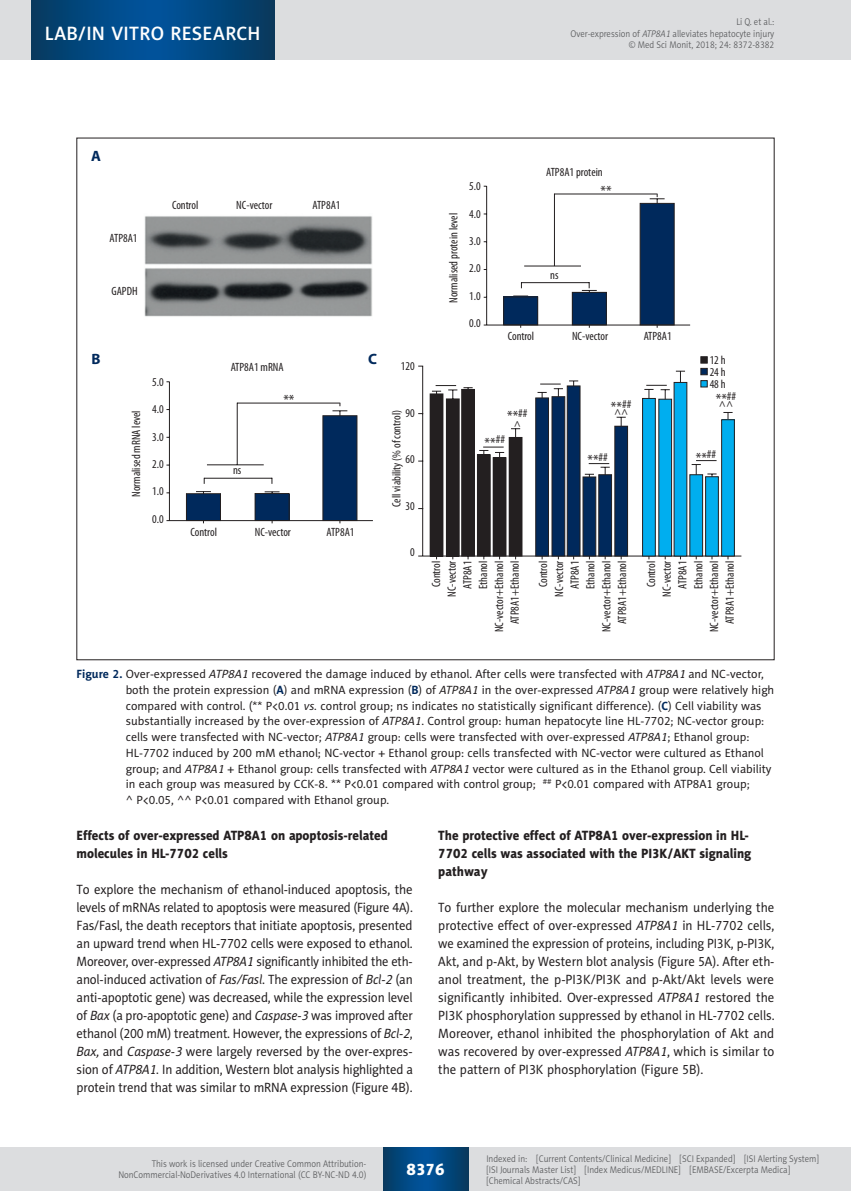
<style>
.page{position:relative;width:851px;height:1191px;background:#fff}
.page>*{position:absolute;margin:0;border:0;box-sizing:border-box;transform-origin:0 0}
.t1{font:19.5px "Naomi Sans EFN Medium";letter-spacing:.015em;color:#fff}
.t2{font:16.5px "Naomi Sans EFN Heavy";color:#fff}
.t3{font:condensed 15px "Myriad Pro";color:#231f20}
.t4{font:700 15px "Myriad Pro";color:#00295c}
.MSM_Body{font:13.5px/18px "Naomi Sans EFN";letter-spacing:-.005em;color:#231f20;text-align:justify;scale:.95 1}
.MSM_Headline_2{font:13.5px/18px "Naomi Sans EFN Heavy";color:#231f20;scale:.95 1}
.MSM_Rycina_tytul{font:12px/15.8px "Naomi Sans EFN";color:#231f20}
.t5{font:condensed 12px/15.8px "Myriad Pro";color:#231f20;text-align:right}
.t6{font:9.75px/11.2px "Naomi Sans EFN Light";color:#57585a;text-align:right;scale:.9 1}
.s1{font-style:italic}
.s2{font-weight:700;color:#00295c}
</style>
<div class="page">
<img style="left:144px;top:216px;width:229px;height:101px">
<hr style="left:422px;top:366px;width:1px;height:190px;background:#231f20">
<hr style="left:418px;top:555px;width:323px;height:1px;background:#231f20">
<div style="left:700px;top:356px;width:7px;height:7px;background:#231f20;border:1px solid #231f20"></div>
<svg style="left:700px;top:368px;width:7px;height:2px"></svg>
<div style="left:639px;top:203px;width:35px;height:122px;background:#00295c;border:1px solid #231f20"></div>
<hr style="left:486px;top:186px;width:1px;height:139px;background:#231f20">
<hr style="left:483px;top:325px;width:207px;height:1px;background:#231f20">
<svg style="left:503px;top:193px;width:162px;height:135px"></svg>
<hr style="left:524px;top:266px;width:57px;height:1px;background:#231f20">
<hr style="left:554px;top:194px;width:1px;height:72px;background:#231f20">
<hr style="left:554px;top:194px;width:103px;height:1px;background:#231f20">
<div style="left:322px;top:415px;width:35px;height:106px;background:#00295c;border:1px solid #231f20"></div>
<hr style="left:169px;top:382px;width:1px;height:138px;background:#231f20">
<hr style="left:166px;top:520px;width:207px;height:1px;background:#231f20">
<svg style="left:186px;top:402px;width:162px;height:122px"></svg>
<hr style="left:207px;top:464px;width:57px;height:1px;background:#231f20">
<hr style="left:237px;top:403px;width:1px;height:62px;background:#231f20">
<hr style="left:237px;top:403px;width:103px;height:1px;background:#231f20">
<svg style="left:429px;top:370px;width:300px;height:190px"></svg>
<svg style="left:435px;top:383px;width:300px;height:174px"></svg>
<div style="left:0;top:1148px;width:850px;height:43px;background:#dcdddf"></div>
<svg style="left:383px;top:1147px;width:85px;height:43px;background:#02477e"></svg>
<div style="left:0;top:0;width:850px;height:60px;background:#dcdddf"></div>
<hr style="left:850px;top:0;width:1px;height:60px;background:#dcdddf">
<svg style="left:32px;top:0;width:242px;height:60px;background:#02477f"></svg>
<h1 class="t1" style="left:45px;top:22px;width:217px">LAB/IN VITRO RESEARCH</h1>
<p class="t6" style="left:570px;top:16px;width:228px">Li Q. et al.:<br>Over-expression of <span class="s1">ATP8A1</span> alleviates hepatocyte injury © Med Sci Monit, 2018; 24: 8372-8382</p>
<p class="t4" style="left:91px;top:147px;width:11px">A</p>
<p class="t5" style="left:110px;top:230px;width:29px">ATP8A1</p>
<p class="t5" style="left:111px;top:283px;width:28px">GAPDH</p>
<p class="t5" style="left:172px;top:198px;width:28px">Control</p>
<p class="t5" style="left:236px;top:198px;width:38px">NC-vector</p>
<p class="t5" style="left:312px;top:198px;width:29px">ATP8A1</p>
<p class="t4" style="left:91px;top:349px;width:11px">B</p>
<p class="t4" style="left:368px;top:349px;width:10px">C</p>
<p class="t5" style="left:231px;top:359px;width:55px">ATP8A1 mRNA</p>
<p class="t5" style="left:129px;top:497px;width:88px;rotate:-90deg">Normalised mRNA level</p>
<p class="t5" style="left:152px;top:374px;width:13px">5.0</p>
<p class="t5" style="left:152px;top:401px;width:13px">4.0</p>
<p class="t5" style="left:152px;top:429px;width:13px">3.0</p>
<p class="t5" style="left:152px;top:456px;width:13px">2.0</p>
<p class="t5" style="left:152px;top:484px;width:13px">1.0</p>
<p class="t5" style="left:152px;top:511px;width:13px">0.0</p>
<p class="t5" style="left:233px;top:463px;width:10px">ns</p>
<p class="t3" style="left:283px;top:392px;width:13px">**</p>
<p class="t5" style="left:190px;top:524px;width:28px">Control</p>
<p class="t5" style="left:255px;top:524px;width:38px">NC-vector</p>
<p class="t5" style="left:326px;top:524px;width:29px">ATP8A1</p>
<p class="t5" style="left:401px;top:358px;width:15px">120</p>
<p class="t5" style="left:405px;top:405px;width:11px">90</p>
<p class="t5" style="left:405px;top:451px;width:11px">60</p>
<p class="t5" style="left:405px;top:498px;width:11px">30</p>
<p class="t5" style="left:410px;top:544px;width:6px">0</p>
<p class="t5" style="left:389px;top:507px;width:99px;rotate:-90deg">Cell viability (% of control)</p>
<p class="t5" style="left:446px;top:303px;width:91px;rotate:-90deg">Normalised protein level</p>
<p class="t5" style="left:469px;top:179px;width:13px">5.0</p>
<p class="t5" style="left:469px;top:206px;width:13px">4.0</p>
<p class="t5" style="left:469px;top:233px;width:13px">3.0</p>
<p class="t5" style="left:469px;top:261px;width:13px">2.0</p>
<p class="t5" style="left:469px;top:288px;width:13px">1.0</p>
<p class="t5" style="left:469px;top:315px;width:13px">0.0</p>
<p class="t5" style="left:507px;top:328px;width:28px">Control</p>
<p class="t3" style="left:507px;top:408px;width:22px">**<sup>##</sup></p>
<p class="t5" style="left:513px;top:417px;width:9px">^</p>
<p class="t3" style="left:484px;top:434px;width:22px">**<sup>##</sup></p>
<p class="t5" style="left:546px;top:164px;width:58px">ATP8A1 protein</p>
<p class="t3" style="left:600px;top:183px;width:13px">**</p>
<p class="t5" style="left:550px;top:267px;width:10px">ns</p>
<p class="t5" style="left:572px;top:328px;width:38px">NC-vector</p>
<p class="t5" style="left:643px;top:328px;width:29px">ATP8A1</p>
<p class="t3" style="left:611px;top:399px;width:22px">**<sup>##</sup></p>
<p class="t5" style="left:614px;top:405px;width:16px">^^</p>
<p class="t5" style="left:709px;top:354px;width:17px;line-height:12px;text-align:justify">12 h 24 h 48 h</p>
<p class="t3" style="left:715px;top:391px;width:22px">**<sup>##</sup></p>
<p class="t5" style="left:718px;top:397px;width:16px">^^</p>
<p class="t3" style="left:587px;top:452px;width:22px">**<sup>##</sup></p>
<p class="t3" style="left:695px;top:449px;width:22px">**<sup>##</sup></p>
<p class="t5" style="left:428px;top:632px;width:73px;rotate:-90deg">Control<br>NC-vector<br>ATP8A1<br>Ethanol<br>NC-vector+Ethanol<br>ATP8A1+Ethanol</p>
<p class="t5" style="left:535px;top:632px;width:73px;rotate:-90deg">Control<br>NC-vector<br>ATP8A1<br>Ethanol<br>NC-vector+Ethanol<br>ATP8A1+Ethanol</p>
<p class="t5" style="left:643px;top:632px;width:73px;rotate:-90deg">Control<br>NC-vector<br>ATP8A1<br>Ethanol<br>NC-vector+Ethanol<br>ATP8A1+Ethanol</p>
<p class="MSM_Rycina_tytul" style="left:126px;top:666px;width:649px;text-indent:-49px"><span class="s2">Figure 2.</span> Over-expressed <span class="s1">ATP8A1</span> recovered the damage induced by ethanol. After cells were transfected with <span class="s1">ATP8A1</span> and NC-vector, both the protein expression (<span class="s2">A</span>) and mRNA expression (<span class="s2">B</span>) of <span class="s1">ATP8A1</span> in the over-expressed <span class="s1">ATP8A1</span> group were relatively high compared with control. (** P&lt;0.01 <span class="s1">vs.</span> control group; ns indicates no statistically significant difference). (<span class="s2">C</span>) Cell viability was substantially increased by the over-expression of <span class="s1">ATP8A1</span>. Control group: human hepatocyte line HL-7702; NC-vector group: cells were transfected with NC-vector; <span class="s1">ATP8A1</span> group: cells were transfected with over-expressed <span class="s1">ATP8A1</span>; Ethanol group:<br>HL-7702 induced by 200 mM ethanol; NC-vector + Ethanol group: cells transfected with NC-vector were cultured as Ethanol group; and <span class="s1">ATP8A1</span> + Ethanol group: cells transfected with <span class="s1">ATP8A1</span> vector were cultured as in the Ethanol group. Cell viability in each group was measured by CCK-8. ** P&lt;0.01 compared with control group; <sup>##</sup> P&lt;0.01 compared with ATP8A1 group;<br>^ P&lt;0.05, ^^ P&lt;0.01 compared with Ethanol group.</p>
<p class="MSM_Headline_2" style="left:77px;top:826px;width:329px">Effects of over-expressed ATP8A1 on apoptosis-related molecules in HL-7702 cells</p>
<p class="MSM_Body" style="left:77px;top:880px;width:355px">To explore the mechanism of ethanol-induced apoptosis, the levels of mRNAs related to apoptosis were measured (Figure 4A).<br>Fas/Fasl, the death receptors that initiate apoptosis, presented an upward trend when HL-7702 cells were exposed to ethanol.<br>Moreover, over-expressed <span class="s1">ATP8A1</span> significantly inhibited the eth&shy;anol-induced activation of <span class="s1">Fas/Fasl</span>. The expression of <span class="s1">Bcl-2</span> (an anti-apoptotic gene) was decreased, while the expression level of <span class="s1">Bax</span> (a pro-apoptotic gene) and <span class="s1">Caspase-3</span> was improved after ethanol (200 mM) treatment. However, the expressions of <span class="s1">Bcl-2</span>, <span class="s1">Bax,</span> and <span class="s1">Caspase-3</span> were largely reversed by the over-expres&shy;sion of <span class="s1">ATP8A1.</span> In addition, Western blot analysis highlighted a protein trend that was similar to mRNA expression (Figure 4B).</p>
<p class="MSM_Headline_2" style="left:438px;top:826px;width:331px">The protective effect of ATP8A1 over-expression in HL-<br>7702 cells was associated with the PI3K/AKT signaling pathway</p>
<p class="MSM_Body" style="left:438px;top:898px;width:355px">To further explore the molecular mechanism underlying the protective effect of over-expressed <span class="s1">ATP8A1</span> in HL-7702 cells, we examined the expression of proteins, including PI3K, p-PI3K, Akt, and p-Akt, by Western blot analysis (Figure 5A). After eth&shy;anol treatment, the p-PI3K/PI3K and p-Akt/Akt levels were significantly inhibited. Over-expressed <span class="s1">ATP8A1</span> restored the PI3K phosphorylation suppressed by ethanol in HL-7702 cells.<br>Moreover, ethanol inhibited the phosphorylation of Akt and was recovered by over-expressed <span class="s1">ATP8A1</span>, which is similar to the pattern of PI3K phosphorylation (Figure 5B).</p>
<p class="t6" style="left:118px;top:1158px;width:277px">This work is licensed under Creative Common Attribution-<br>NonCommercial-NoDerivatives 4.0 International (CC BY-NC-ND 4.0)</p>
<p class="t2" style="left:406px;top:1159px;width:40px">8376</p>
<p class="t6" style="left:486px;top:1152px;width:371px;text-align:left">Indexed in: [Current Contents/Clinical Medicine] [SCI Expanded] [ISI Alerting System] [ISI Journals Master List] [Index Medicus/MEDLINE] [EMBASE/Excerpta Medica] [Chemical Abstracts/CAS]</p>
</div>
